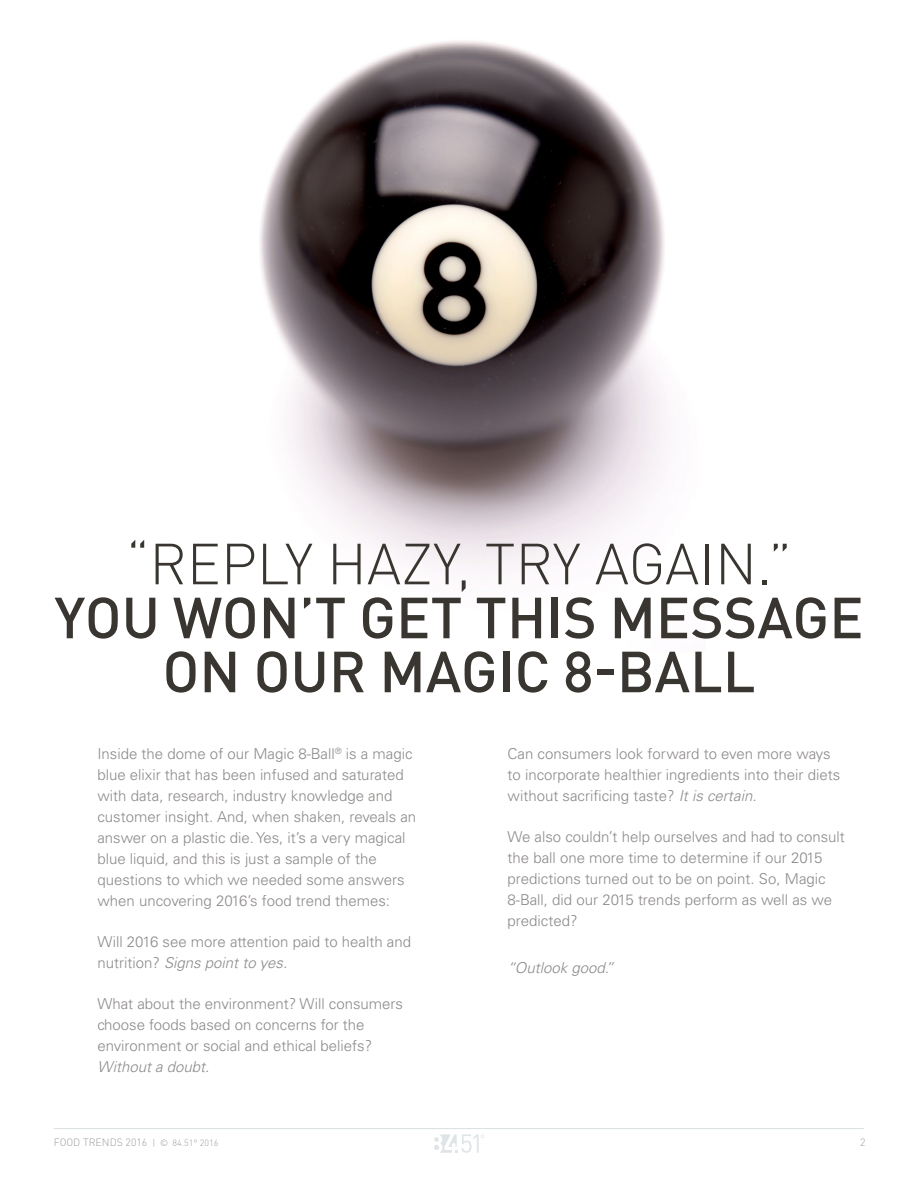
<style>
.page{position:relative;width:918px;height:1188px;background:#fff}
.page>*{position:absolute;margin:0;border:0;box-sizing:border-box;transform-origin:0 0}
.t1{font:500 57px/54px "DINOT";color:#393631;text-align:center}
.t2{font:300 57px "DINOT";color:#393631}
.t3{font:300 15px/21px "Univers";color:#8d8a89}
.t4{font:italic 300 15px "Univers";color:#8d8a89}
.t5{font:300 10.5px "DINOT";color:#a09c9b}
.s1{font-style:italic}
.s2{font-size:9px}
</style>
<div class="page">
<hr style="left:54px;top:1128px;width:810px;height:1px;background:#dde3e5">
<svg style="left:434px;top:1134px;width:50px;height:19px"></svg>
<img style="left:260px;top:41px;width:406px;height:527px">
<h1 class="t2" style="left:126px;top:529px;width:668px">“REPLY HAZY, TRY AGAIN.”</h1>
<h1 class="t1" style="left:54px;top:589px;width:811px">YOU WON’T GET THIS MESSAGE<br>ON OUR MAGIC 8-BALL</h1>
<p class="t3" style="left:97px;top:743px;width:320px">Inside the dome of our Magic 8-Ball<sup>®</sup> is a magic blue elixir that has been infused and saturated with data, research, industry knowledge and customer insight. And, when shaken, reveals an answer on a plastic die. Yes, it’s a very magical blue liquid, and this is just a sample of the questions to which we needed some answers when uncovering 2016’s food trend themes:</p>
<p class="t3" style="left:97px;top:931px;width:315px">Will 2016 see more attention paid to health and nutrition? <span class="s1">Signs point to yes.</span></p>
<p class="t3" style="left:97px;top:994px;width:307px">What about the environment? Will consumers choose foods based on concerns for the environment or social and ethical beliefs?</p>
<p class="t4" style="left:97px;top:1058px;width:114px">Without a doubt.</p>
<p class="t3" style="left:508px;top:743px;width:334px">Can consumers look forward to even more ways to incorporate healthier ingredients into their diets without sacrificing taste? <span class="s1">It is certain.</span></p>
<p class="t3" style="left:508px;top:826px;width:339px">We also couldn’t help ourselves and had to consult the ball one more time to determine if our 2015 predictions turned out to be on point. So, Magic 8-Ball, did our 2015 trends perform as well as we predicted?</p>
<p class="t4" style="left:508px;top:959px;width:108px">“Outlook good.”</p>
<p class="t5" style="left:54px;top:1135px;width:166px">FOOD TRENDS 2016 <span class="s2">| © 84.51° 2016</span></p>
<p class="t5" style="left:860px;top:1135px;width:7px">2</p>
</div>
